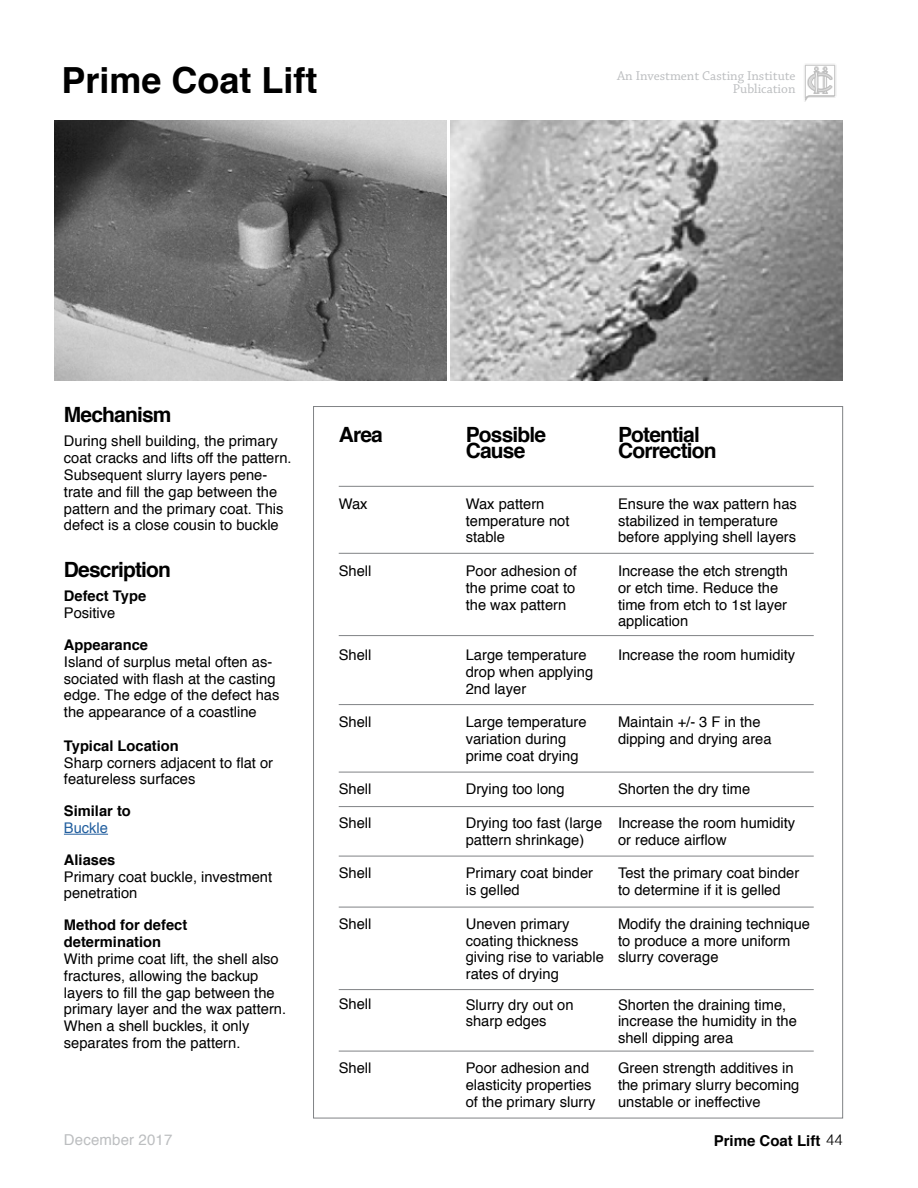
<style>
.page{position:relative;width:918px;height:1188px;background:#fff}
.page>*{position:absolute;margin:0;border:0;box-sizing:border-box;transform-origin:0 0}
.t1{font:700 36px "Helvetica";color:#000}
.t2{font:700 21px/16.8px "Helvetica";letter-spacing:-.04em;color:#000}
.t3{font:700 15px "Helvetica";color:#000}
.t4{font:15px "Helvetica";letter-spacing:.01em;color:#bcbec0}
.t5{font:14.7px/16.8px "Helvetica";color:#000}
.t6{font:700 14.7px/16.8px "Helvetica";color:#000}
.t7{font:14.7px "Helvetica";color:#215e9e}
.t8{font:13.5px/13.5px "Chaparral Pro";color:#bcbec0;text-align:right}
.s1{font-weight:300}
</style>
<div class="page">
<img style="left:804px;top:64px;width:32px;height:38px">
<img style="left:54px;top:120px;width:392px;height:261px">
<img style="left:450px;top:120px;width:393px;height:261px">
<hr style="left:64px;top:834px;width:44px;height:1px;background:#215e9e">
<hr style="left:339px;top:486px;width:475px;height:1px;background:#808285">
<hr style="left:339px;top:635px;width:475px;height:1px;background:#808285">
<hr style="left:339px;top:704px;width:475px;height:1px;background:#808285">
<hr style="left:339px;top:772px;width:475px;height:1px;background:#808285">
<hr style="left:339px;top:806px;width:475px;height:1px;background:#808285">
<hr style="left:339px;top:856px;width:475px;height:1px;background:#808285">
<hr style="left:339px;top:907px;width:475px;height:1px;background:#808285">
<hr style="left:339px;top:989px;width:475px;height:1px;background:#808285">
<hr style="left:339px;top:1051px;width:475px;height:1px;background:#808285">
<hr style="left:339px;top:553px;width:475px;height:1px;background:#808285">
<h1 class="t1" style="left:62px;top:51px;width:258px">Prime Coat Lift</h1>
<p class="t8" style="left:617px;top:69px;width:180px">An Investment Casting Institute<br>Publication</p>
<h2 class="t2" style="left:64px;top:407px;width:109px">Mechanism</h2>
<p class="t5" style="left:64px;top:433px;width:229px">During shell building, the primary coat cracks and lifts off the pattern.<br>Subsequent slurry layers pene&shy;trate and fill the gap between the pattern and the primary coat. This defect is a close cousin to buckle</p>
<h2 class="t2" style="left:64px;top:562px;width:109px">Description</h2>
<p class="t6" style="left:64px;top:588px;width:84px">Defect Type</p>
<p class="t5" style="left:64px;top:605px;width:53px">Positive</p>
<p class="t6" style="left:64px;top:637px;width:86px">Appearance</p>
<p class="t5" style="left:64px;top:654px;width:217px">Island of surplus metal often as&shy;sociated with flash at the casting edge. The edge of the defect has the appearance of a coastline</p>
<p class="t6" style="left:64px;top:738px;width:116px">Typical Location</p>
<p class="t5" style="left:64px;top:755px;width:211px">Sharp corners adjacent to flat or featureless surfaces</p>
<p class="t6" style="left:64px;top:803px;width:68px">Similar to</p>
<p class="t7" style="left:64px;top:817px;width:46px">Buckle</p>
<p class="t6" style="left:64px;top:852px;width:53px">Aliases</p>
<p class="t5" style="left:64px;top:869px;width:210px">Primary coat buckle, investment penetration</p>
<p class="t6" style="left:64px;top:917px;width:125px">Method for defect determination</p>
<p class="t5" style="left:64px;top:951px;width:224px">With prime coat lift, the shell also fractures, allowing the backup layers to fill the gap between the primary layer and the wax pattern.<br>When a shell buckles, it only separates from the pattern.</p>
<p class="t4" style="left:64px;top:1128px;width:110px">December 2017</p>
<h2 class="t2" style="left:339px;top:426px;width:46px">Area</h2>
<p class="t5" style="left:339px;top:496px;width:30px">Wax</p>
<p class="t5" style="left:339px;top:563px;width:34px">Shell</p>
<p class="t5" style="left:339px;top:647px;width:34px">Shell</p>
<p class="t5" style="left:339px;top:714px;width:34px">Shell</p>
<p class="t5" style="left:339px;top:781px;width:34px">Shell</p>
<p class="t5" style="left:339px;top:815px;width:34px">Shell</p>
<p class="t5" style="left:339px;top:865px;width:34px">Shell</p>
<p class="t5" style="left:339px;top:916px;width:34px">Shell</p>
<p class="t5" style="left:339px;top:996px;width:34px">Shell</p>
<p class="t5" style="left:339px;top:1060px;width:34px">Shell</p>
<h2 class="t2" style="left:466px;top:426px;width:82px">Possible<br>Cause</h2>
<p class="t5" style="left:466px;top:496px;width:105px">Wax pattern temperature not stable</p>
<p class="t5" style="left:466px;top:563px;width:113px;text-align:justify">Poor adhesion of the prime coat to the wax pattern</p>
<p class="t5" style="left:466px;top:647px;width:129px">Large temperature drop when applying<br>2nd layer</p>
<p class="t5" style="left:466px;top:714px;width:122px">Large temperature variation during prime coat drying</p>
<p class="t5" style="left:466px;top:781px;width:100px">Drying too long</p>
<p class="t5" style="left:466px;top:815px;width:138px">Drying too fast (large pattern shrinkage)</p>
<p class="t5" style="left:466px;top:865px;width:129px">Primary coat binder is gelled</p>
<p class="t5" style="left:466px;top:916px;width:140px">Uneven primary coating thickness giving rise to variable rates of drying</p>
<p class="t5" style="left:466px;top:996px;width:109px">Slurry dry out on sharp edges</p>
<p class="t5" style="left:466px;top:1060px;width:131px">Poor adhesion and elasticity properties of the primary slurry</p>
<h2 class="t2" style="left:618px;top:426px;width:100px">Potential<br>Correction</h2>
<p class="t5" style="left:618px;top:496px;width:180px">Ensure the wax pattern has stabilized in temperature before applying shell layers</p>
<p class="t5" style="left:618px;top:563px;width:171px">Increase the etch strength or etch time. Reduce the time from etch to 1st layer application</p>
<p class="t5" style="left:618px;top:647px;width:179px">Increase the room humidity</p>
<p class="t5" style="left:618px;top:714px;width:155px">Maintain +/- 3 F in the dipping and drying area</p>
<p class="t5" style="left:618px;top:781px;width:134px">Shorten the dry time</p>
<p class="t5" style="left:618px;top:815px;width:179px">Increase the room humidity or reduce airflow</p>
<p class="t5" style="left:618px;top:865px;width:183px">Test the primary coat binder to determine if it is gelled</p>
<p class="t5" style="left:618px;top:916px;width:194px">Modify the draining technique to produce a more uniform slurry coverage</p>
<p class="t5" style="left:618px;top:996px;width:180px">Shorten the draining time, increase the humidity in the shell dipping area</p>
<p class="t5" style="left:618px;top:1060px;width:183px">Green strength additives in the primary slurry becoming unstable or ineffective</p>
<p class="t3" style="left:714px;top:1128px;width:131px">Prime Coat Lift <span class="s1">44</span></p>
</div>
